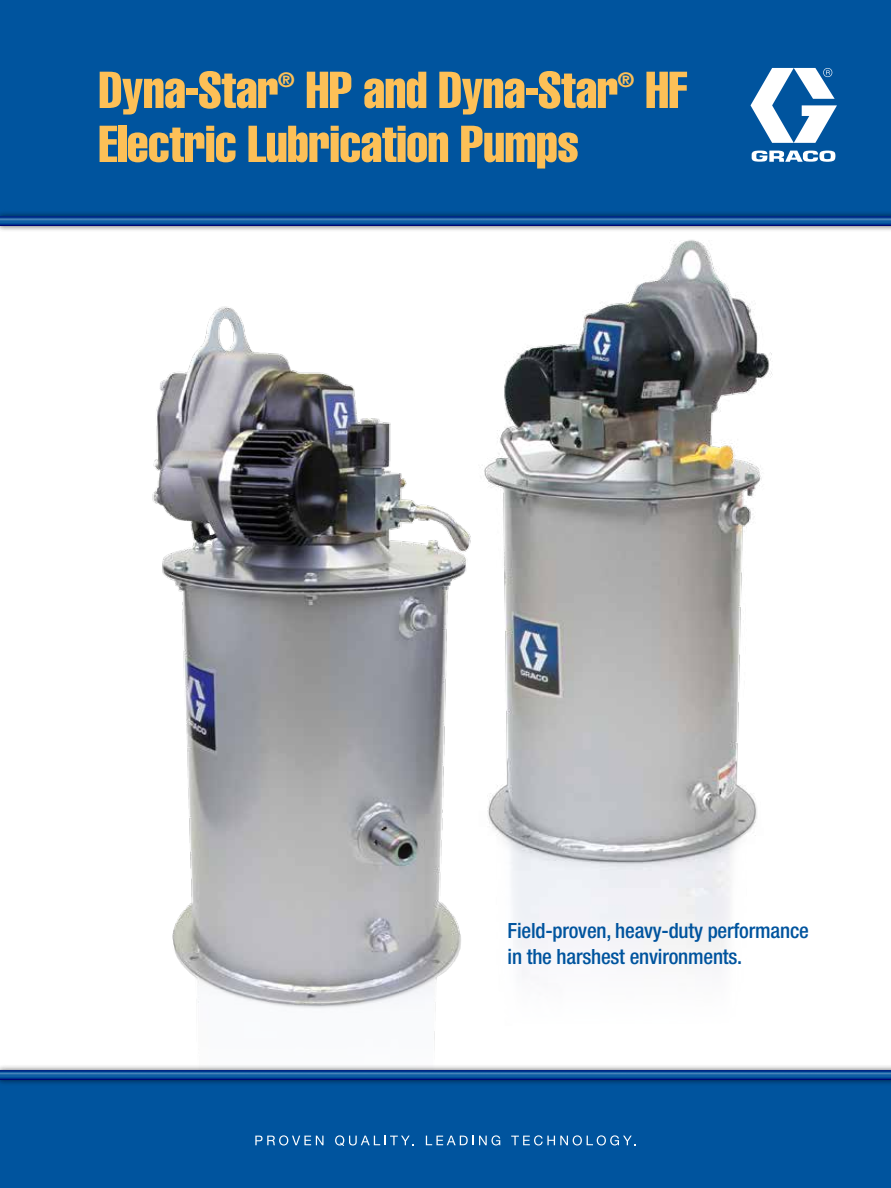
<style>
.page{position:relative;width:891px;height:1188px;background:#fff}
.page>*{position:absolute;margin:0;border:0;box-sizing:border-box;transform-origin:0 0}
.t1{font:51px "Helvetica LT Std Comp";letter-spacing:-.01em;color:#fdc057}
.t2{font:500 condensed 21px/25.5px "Helvetica Neue LT Std";letter-spacing:-.01em;color:#00549e}
.t3{font:20.4px "Helvetica LT Std Comp";color:#fdc057}
</style>
<div class="page">
<img style="left:152px;top:306px;width:284px;height:740px">
<img style="left:436px;top:240px;width:337px;height:741px">
<div style="left:0;top:0;width:891px;height:216px;background:#00549e"></div>
<div style="left:0;top:210px;width:891px;height:22px;background:#000;opacity:.54"></div>
<svg style="left:1px;top:216px;width:890px;height:10px;background:#043b90"></svg>
<hr style="left:0;top:218px;width:891px;height:3px;background:#fff">
<div style="left:0;top:1080px;width:891px;height:108px;background:#00549e"></div>
<svg style="left:255px;top:1135px;width:69px;height:10px"></svg>
<svg style="left:335px;top:1135px;width:79px;height:11px"></svg>
<svg style="left:426px;top:1135px;width:74px;height:10px"></svg>
<svg style="left:511px;top:1135px;width:125px;height:10px"></svg>
<div style="left:0;top:1064px;width:891px;height:22px;background:#000;opacity:.54"></div>
<svg style="left:1px;top:1070px;width:890px;height:10px;background:#0f4b99"></svg>
<hr style="left:0;top:195px;width:1px;height:53px;background:#fff">
<hr style="left:0;top:1048px;width:1px;height:54px;background:#fff">
<svg style="left:751px;top:68px;width:86px;height:94px"></svg>
<h1 class="t1" style="left:99px;top:58px;width:182px">Dyna-Star</h1>
<p class="t3" style="left:278px;top:66px;width:18px">®</p>
<h1 class="t1" style="left:306px;top:58px;width:314px">HP and Dyna-Star</h1>
<p class="t3" style="left:618px;top:66px;width:18px">®</p>
<h1 class="t1" style="left:645px;top:58px;width:44px">HF</h1>
<h1 class="t1" style="left:99px;top:112px;width:482px">Electric Lubrication Pumps</h1>
<p class="t2" style="left:508px;top:918px;width:303px">Field-proven, heavy-duty performance in the harshest environments.</p>
</div>
